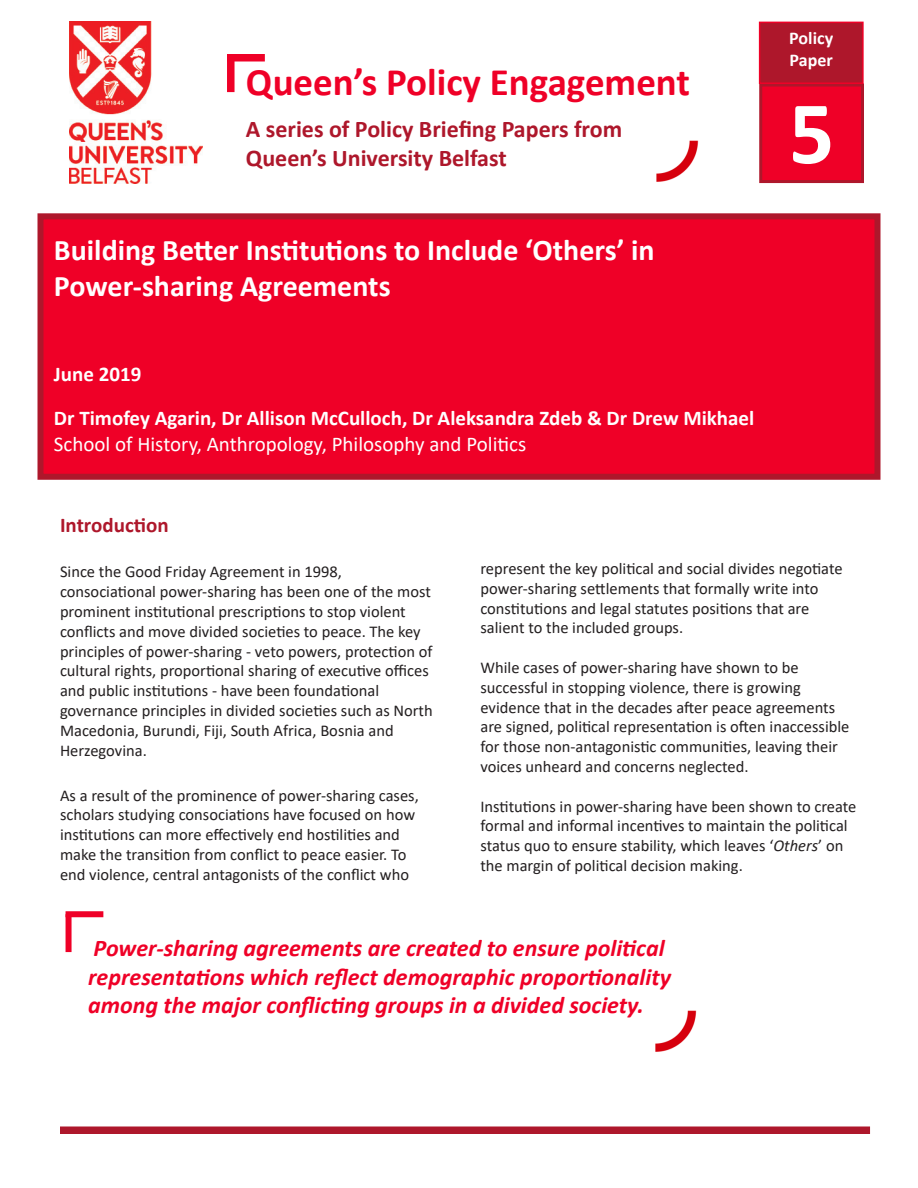
<style>
.page{position:relative;width:918px;height:1188px;background:#fff}
.page>*{position:absolute;margin:0;border:0;box-sizing:border-box;transform-origin:0 0}
.t1{font:700 90px "Calibri";color:#fff}
.t2{font:700 39px "Calibri";color:#ef0027}
.t3{font:700 30px/36px "Calibri";color:#fff}
.t4{font:italic 700 24px/28.8px "Calibri";color:#ef0027}
.t5{font:700 24px/28.8px "Calibri";color:#ae172b}
.t6{font:700 21px "Calibri";color:#fff}
.t7{font:21px "Calibri";color:#fff}
.t8{font:700 21px "Calibri";color:#ae172b}
.t9{font:700 18px "Calibri";color:#fff}
.t10{font:16.5px/19.8px "Calibri";color:#231f20}
.s1{font-style:italic}
</style>
<div class="page">
<div style="left:40px;top:216px;width:838px;height:261px;background:#ef0027"></div>
<div style="left:38px;top:213px;width:842px;height:267px;border:6px solid #ae172b"></div>
<div style="left:66px;top:914px;width:6px;height:38px;background:#ef0027"></div>
<div style="left:66px;top:911px;width:37px;height:6px;background:#ef0027"></div>
<div style="left:761px;top:85px;width:101px;height:97px;background:#ef0027"></div>
<div style="left:759px;top:84px;width:105px;height:99px;border:3px solid #ae172b"></div>
<div style="left:760px;top:22px;width:103px;height:61px;background:#ae172b"></div>
<div style="left:759px;top:22px;width:105px;height:62px;border:2px solid #ef0027"></div>
<div style="left:227px;top:54px;width:8px;height:38px;background:#ef0027"></div>
<div style="left:227px;top:54px;width:38px;height:8px;background:#ef0027"></div>
<img style="left:69px;top:22px;width:134px;height:161px">
<img style="left:656px;top:140px;width:43px;height:42px">
<img style="left:655px;top:1010px;width:42px;height:42px">
<div style="left:60px;top:1126px;width:810px;height:8px;background:#ae172b"></div>
<p class="t2" style="left:246px;top:54px;width:446px">Queen’s Policy Engagement</p>
<p class="t5" style="left:246px;top:114px;width:378px">A series of Policy Briefing Papers from<br>Queen’s University Belfast</p>
<p class="t3" style="left:54px;top:232px;width:602px">Building Better Institutions to Include ‘Others’ in<br>Power-sharing Agreements</p>
<p class="t6" style="left:54px;top:359px;width:89px">June 2019</p>
<p class="t6" style="left:54px;top:404px;width:702px">Dr Timofey Agarin, Dr Allison McCulloch, Dr Aleksandra Zdeb &amp; Dr Drew Mikhael</p>
<p class="t7" style="left:54px;top:429px;width:474px">School of History, Anthropology, Philosophy and Politics</p>
<p class="t9" style="left:789px;top:25px;width:45px">Policy</p>
<p class="t9" style="left:790px;top:47px;width:45px">Paper</p>
<p class="t1" style="left:789px;top:70px;width:47px">5</p>
<p class="t8" style="left:60px;top:511px;width:110px">Introduction</p>
<p class="t10" style="left:60px;top:562px;width:374px">Since the Good Friday Agreement in 1998, consociational power-sharing has been one of the most prominent institutional prescriptions to stop violent conflicts and move divided societies to peace. The key principles of power-sharing - veto powers, protection of cultural rights, proportional sharing of executive offices and public institutions - have been foundational governance principles in divided societies such as North Macedonia, Burundi, Fiji, South Africa, Bosnia and Herzegovina.</p>
<p class="t10" style="left:60px;top:785px;width:360px">As a result of the prominence of power-sharing cases, scholars studying consociations have focused on how institutions can more effectively end hostilities and make the transition from conflict to peace easier. To end violence, central antagonists of the conflict who</p>
<p class="t10" style="left:480px;top:558px;width:364px">represent the key political and social divides negotiate power-sharing settlements that formally write into constitutions and legal statutes positions that are salient to the included groups.</p>
<p class="t10" style="left:480px;top:657px;width:371px">While cases of power-sharing have shown to be successful in stopping violence, there is growing evidence that in the decades after peace agreements are signed, political representation is often inaccessible for those non-antagonistic communities, leaving their voices unheard and concerns neglected.</p>
<p class="t10" style="left:480px;top:796px;width:378px">Institutions in power-sharing have been shown to create formal and informal incentives to maintain the political status quo to ensure stability, which leaves ‘<span class="s1">Others</span>’ on the margin of political decision making.</p>
<p class="t4" style="left:88px;top:933px;width:584px">Power-sharing agreements are created to ensure political representations which reflect demographic proportionality among the major conflicting groups in a divided society.</p>
</div>
